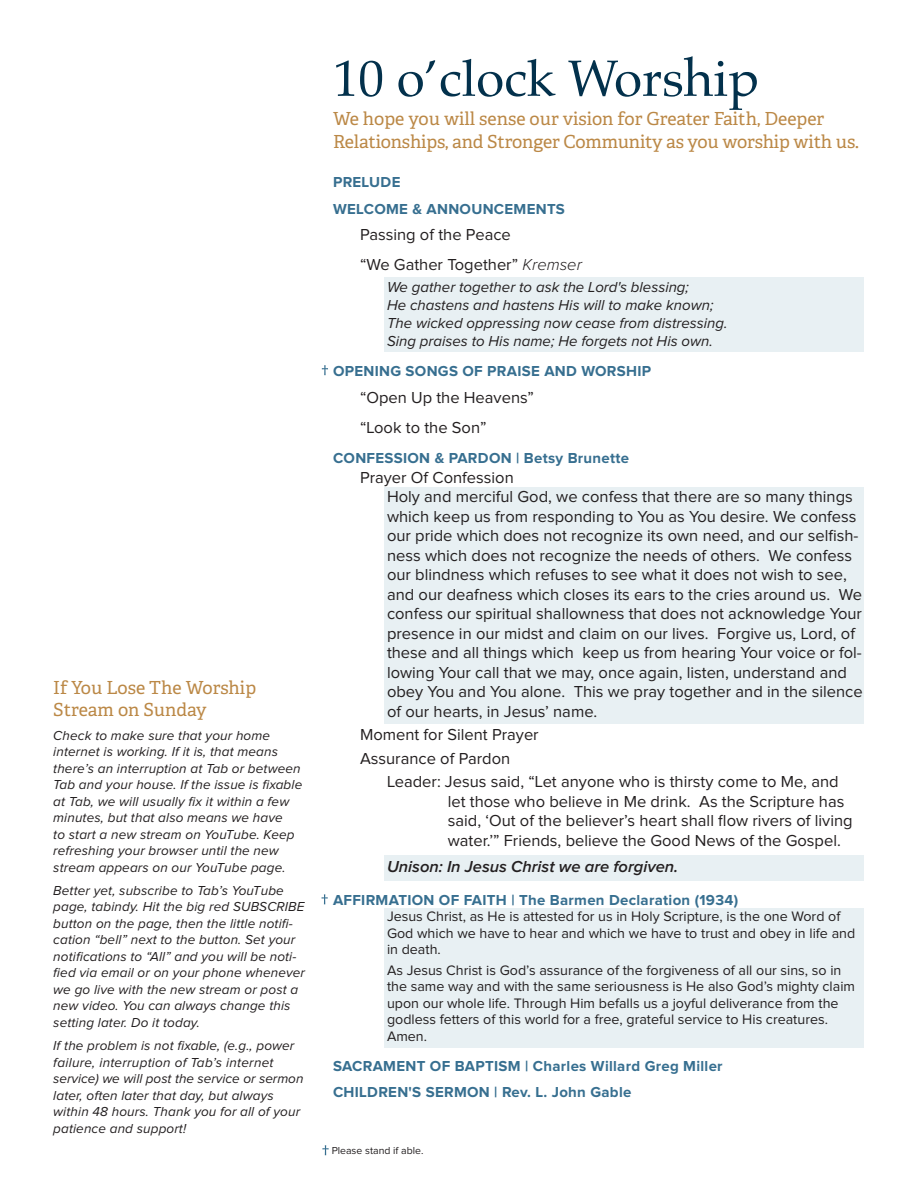
<style>
.page{position:relative;width:918px;height:1188px;background:#fff}
.page>*{position:absolute;margin:0;border:0;box-sizing:border-box;transform-origin:0 0}
.t1{font:51px "Palatino";color:#03314c}
.Tertiary_Header{font:18px/22.5px "Adelle";letter-spacing:-.01em;color:#bb8846}
.OW__Subhead{font:16.5px/19.5px "Proxima Nova";color:#231f20}
.OW__Recitation_Leade{font:16.5px/19.5px "Proxima Nova";color:#231f20}
.OW__Recitation_Uniso{font:italic 600 16.5px "Proxima Nova";color:#231f20}
.OW__Header{font:700 15px "Proxima Nova";letter-spacing:.02em;color:#376f90}
.OW__Song_Lyrics{font:italic 15px/18px "Proxima Nova";color:#231f20}
.OW__Standard_Prayers{font:14.25px/16.5px "Proxima Nova";color:#231f20}
.Left_Column__Body{font:italic 13.5px/16.5px "Proxima Nova";letter-spacing:.01em;color:#231f20}
.Sunday_School__Body{font:10.5px "Proxima Nova";color:#231f20}
.s1{font-weight:300;font-style:italic}
</style>
<div class="page">
<div style="left:384px;top:277px;width:480px;height:75px;background:#e8f0f3"></div>
<div style="left:384px;top:855px;width:480px;height:26px;background:#e8f0f3"></div>
<div style="left:384px;top:487px;width:480px;height:237px;background:#e8f0f3"></div>
<div style="left:384px;top:909px;width:480px;height:139px;background:#e8f0f3"></div>
<svg style="left:322px;top:1145px;width:7px;height:10px"></svg>
<svg style="left:322px;top:365px;width:6px;height:10px"></svg>
<svg style="left:322px;top:894px;width:6px;height:10px"></svg>
<p class="Tertiary_Header" style="left:53px;top:677px;width:204px">If You Lose The Worship<br>Stream on Sunday</p>
<p class="Left_Column__Body" style="left:53px;top:728px;width:251px">Check to make sure that your home internet is working. If it is, that means there’s an interruption at Tab or between Tab and your house. If the issue is fixable at Tab, we will usually fix it within a few minutes, but that also means we have<br>to start a new stream on YouTube. Keep refreshing your browser until the new stream appears on our YouTube page.</p>
<p class="Left_Column__Body" style="left:53px;top:883px;width:253px">Better yet, subscribe to Tab’s YouTube page, tabindy. Hit the big red SUBSCRIBE button on the page, then the little notifi&shy;cation “bell” next to the button. Set your notifications to “All” and you will be noti&shy;fied via email or on your phone whenever we go live with the new stream or post a new video. You can always change this setting later. Do it today.</p>
<p class="Left_Column__Body" style="left:53px;top:1038px;width:252px">If the problem is not fixable, (e.g., power failure, interruption of Tab’s internet service) we will post the service or sermon later, often later that day, but always within 48 hours. Thank you for all of your patience and support!</p>
<p class="t1" style="left:333px;top:36px;width:427px">10 o’clock Worship</p>
<p class="Tertiary_Header" style="left:333px;top:108px;width:527px">We hope you will sense our vision for Greater Faith, Deeper<br>Relationships, and Stronger Community as you worship with us.</p>
<p class="OW__Header" style="left:333px;top:176px;width:69px">PRELUDE</p>
<p class="OW__Header" style="left:333px;top:202px;width:233px">WELCOME &amp; ANNOUNCEMENTS</p>
<p class="OW__Subhead" style="left:360px;top:225px;width:152px">Passing of the Peace</p>
<p class="OW__Subhead" style="left:360px;top:256px;width:223px">“We Gather Together” <span class="s1">Kremser</span></p>
<p class="OW__Song_Lyrics" style="left:387px;top:279px;width:342px">We gather together to ask the Lord's blessing;<br>He chastens and hastens His will to make known; The wicked oppressing now cease from distressing.<br>Sing praises to His name; He forgets not His own.</p>
<p class="OW__Header" style="left:333px;top:365px;width:320px">OPENING SONGS OF PRAISE AND WORSHIP</p>
<p class="OW__Subhead" style="left:360px;top:388px;width:175px">“Open Up the Heavens”</p>
<p class="OW__Subhead" style="left:360px;top:418px;width:128px">“Look to the Son”</p>
<p class="OW__Header" style="left:333px;top:451px;width:298px">CONFESSION &amp; PARDON | Betsy Brunette</p>
<p class="OW__Subhead" style="left:387px;top:468px;width:477px;text-indent:-27px">Prayer Of Confession<br>Holy and merciful God, we confess that there are so many things which keep us from responding to You as You desire. We confess our pride which does not recognize its own need, and our selfish&shy;ness which does not recognize the needs of others. We confess our blindness which refuses to see what it does not wish to see, and our deafness which closes its ears to the cries around us. We confess our spiritual shallowness that does not acknowledge Your presence in our midst and claim on our lives. Forgive us, Lord, of these and all things which keep us from hearing Your voice or fol&shy;lowing Your call that we may, once again, listen, understand and obey You and You alone. This we pray together and in the silence of our hearts, in Jesus’ name.</p>
<p class="OW__Subhead" style="left:360px;top:726px;width:180px">Moment for Silent Prayer</p>
<p class="OW__Subhead" style="left:360px;top:749px;width:152px">Assurance of Pardon</p>
<p class="OW__Recitation_Leade" style="left:448px;top:773px;width:406px;text-indent:-61px">Leader: Jesus said, “Let anyone who is thirsty come to Me, and let those who believe in Me drink. As the Scripture has said, ‘Out of the believer’s heart shall flow rivers of living water.’” Friends, believe the Good News of the Gospel.</p>
<p class="OW__Recitation_Uniso" style="left:387px;top:859px;width:293px">Unison: In Jesus Christ we are forgiven.</p>
<p class="OW__Header" style="left:333px;top:893px;width:407px">AFFIRMATION OF FAITH | The Barmen Declaration (1934)</p>
<p class="OW__Standard_Prayers" style="left:387px;top:909px;width:470px">Jesus Christ, as He is attested for us in Holy Scripture, is the one Word of<br>God which we have to hear and which we have to trust and obey in life and in death.</p>
<p class="OW__Standard_Prayers" style="left:387px;top:963px;width:470px">As Jesus Christ is God’s assurance of the forgiveness of all our sins, so in the same way and with the same seriousness is He also God’s mighty claim upon our whole life. Through Him befalls us a joyful deliverance from the godless fetters of this world for a free, grateful service to His creatures.<br>Amen.</p>
<p class="OW__Header" style="left:333px;top:1059px;width:391px">SACRAMENT OF BAPTISM | Charles Willard Greg Miller</p>
<p class="OW__Header" style="left:333px;top:1086px;width:300px">CHILDREN'S SERMON | Rev. L. John Gable</p>
<p class="Sunday_School__Body" style="left:332px;top:1145px;width:93px">Please stand if able.</p>
</div>
